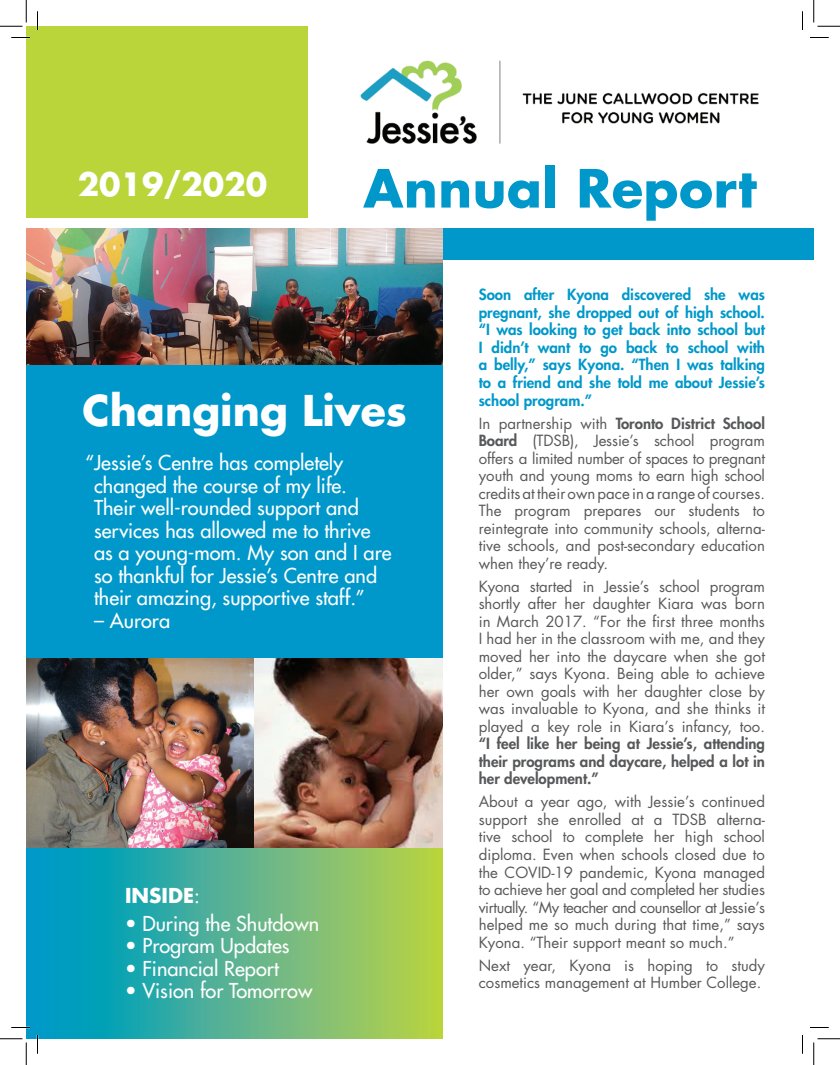
<style>
.page{position:relative;width:840px;height:1065px;background:#fff}
.page>*{position:absolute;margin:0;border:0;box-sizing:border-box;transform-origin:0 0}
.t1{font:700 51.25px "Futura Std";letter-spacing:.01em;color:#0098ca}
.t2{font:700 41.25px "Futura Std";color:#fff}
.t3{font:700 31.25px "Futura Std";color:#fff}
.t4{font:500 20px/22.5px "Futura Std";color:#fff}
.t5{font:700 20px "Futura Std";color:#fff}
.t6{font:15px/17.5px "Futura Std";color:#57585a;text-align:justify}
.t7{font:800 15px/17.5px "Futura Std";color:#0098ca;text-align:justify}
.t8{font:800 15px/17.5px "Futura Std";color:#57585a;text-align:justify}
.s1{font-weight:500}
.s2{font-weight:800}
</style>
<div class="page">
<div style="left:26px;top:26px;width:282px;height:192px;background:#b9d539"></div>
<div style="left:442px;top:229px;width:372px;height:31px;background:#0098ca"></div>
<svg style="left:26px;top:848px;width:416px;height:191px;background:#54b38d"></svg>
<img style="left:254px;top:657px;width:188px;height:191px">
<img style="left:26px;top:657px;width:228px;height:191px">
<img style="left:360px;top:60px;width:399px;height:84px">
<div style="left:26px;top:229px;width:416px;height:428px;background:#0098ca"></div>
<img style="left:26px;top:229px;width:416px;height:136px">
<svg style="left:11px;top:37px;width:19px;height:1px"></svg>
<svg style="left:810px;top:37px;width:19px;height:1px"></svg>
<svg style="left:11px;top:1027px;width:19px;height:1px"></svg>
<svg style="left:810px;top:1027px;width:19px;height:1px"></svg>
<svg style="left:37px;top:11px;width:1px;height:19px"></svg>
<svg style="left:37px;top:1035px;width:1px;height:19px"></svg>
<svg style="left:802px;top:11px;width:1px;height:19px"></svg>
<svg style="left:802px;top:1035px;width:1px;height:19px"></svg>
<svg style="left:0;top:0;width:27px;height:27px"></svg>
<svg style="left:0;top:1039px;width:27px;height:26px"></svg>
<svg style="left:814px;top:0;width:26px;height:27px"></svg>
<svg style="left:814px;top:1039px;width:26px;height:26px"></svg>
<h3 class="t3" style="left:78px;top:164px;width:191px">2019/2020</h3>
<h1 class="t1" style="left:363px;top:154px;width:395px">Annual Report</h1>
<h2 class="t2" style="left:82px;top:383px;width:326px">Changing Lives</h2>
<h3 class="t4" style="left:94px;top:452px;width:299px;text-indent:-9px">“ Jessie’s Centre has completely changed the course of my life.<br>Their well-rounded support and services has allowed me to thrive as a young-mom. My son and I are so thankful for Jessie’s Centre and their amazing, supportive staff.”</h3>
<h3 class="t4" style="left:94px;top:609px;width:78px">– Aurora</h3>
<h3 class="t5" style="left:125px;top:882px;width:76px">INSIDE<span class="s1">:</span></h3>
<h3 class="t4" style="left:125px;top:912px;width:196px">• During the Shutdown</h3>
<h3 class="t4" style="left:125px;top:935px;width:166px">• Program Updates</h3>
<h3 class="t4" style="left:125px;top:957px;width:155px">• Financial Report</h3>
<h3 class="t4" style="left:125px;top:980px;width:189px">• Vision for Tomorrow</h3>
<p class="t7" style="left:479px;top:286px;width:288px">Soon after Kyona discovered she was pregnant, she dropped out of high school. “I was looking to get back into school but I didn’t want to go back to school with a belly,” says Kyona. “Then I was talking to a friend and she told me about Jessie’s school program.”</p>
<p class="t6" style="left:479px;top:415px;width:288px">In partnership with <span class="s2">Toronto District School Board</span> (TDSB), Jessie’s school program offers a limited number of spaces to pregnant youth and young moms to earn high school credits at their own pace in a range of courses.<br>The program prepares our students to reintegrate into community schools, alterna&shy;tive schools, and post-secondary education when they’re ready.</p>
<p class="t6" style="left:479px;top:578px;width:288px">Kyona started in Jessie’s school program shortly after her daughter Kiara was born in March 2017. “For the first three months I had her in the classroom with me, and they moved her into the daycare when she got older,” says Kyona. Being able to achieve her own goals with her daughter close by was invaluable to Kyona, and she thinks it played a key role in Kiara’s infancy, too.</p>
<p class="t8" style="left:479px;top:735px;width:288px">“I feel like her being at Jessie’s, attending their programs and daycare, helped a lot in her development.”</p>
<p class="t6" style="left:479px;top:793px;width:288px">About a year ago, with Jessie’s continued support she enrolled at a TDSB alterna&shy;tive school to complete her high school diploma. Even when schools closed due to the COVID-19 pandemic, Kyona managed to achieve her goal and completed her studies virtually. “My teacher and counsellor at Jessie’s helped me so much during that time,” says Kyona. “Their support meant so much.”</p>
<p class="t6" style="left:479px;top:957px;width:288px">Next year, Kyona is hoping to study cosmetics management at Humber College.</p>
</div>
